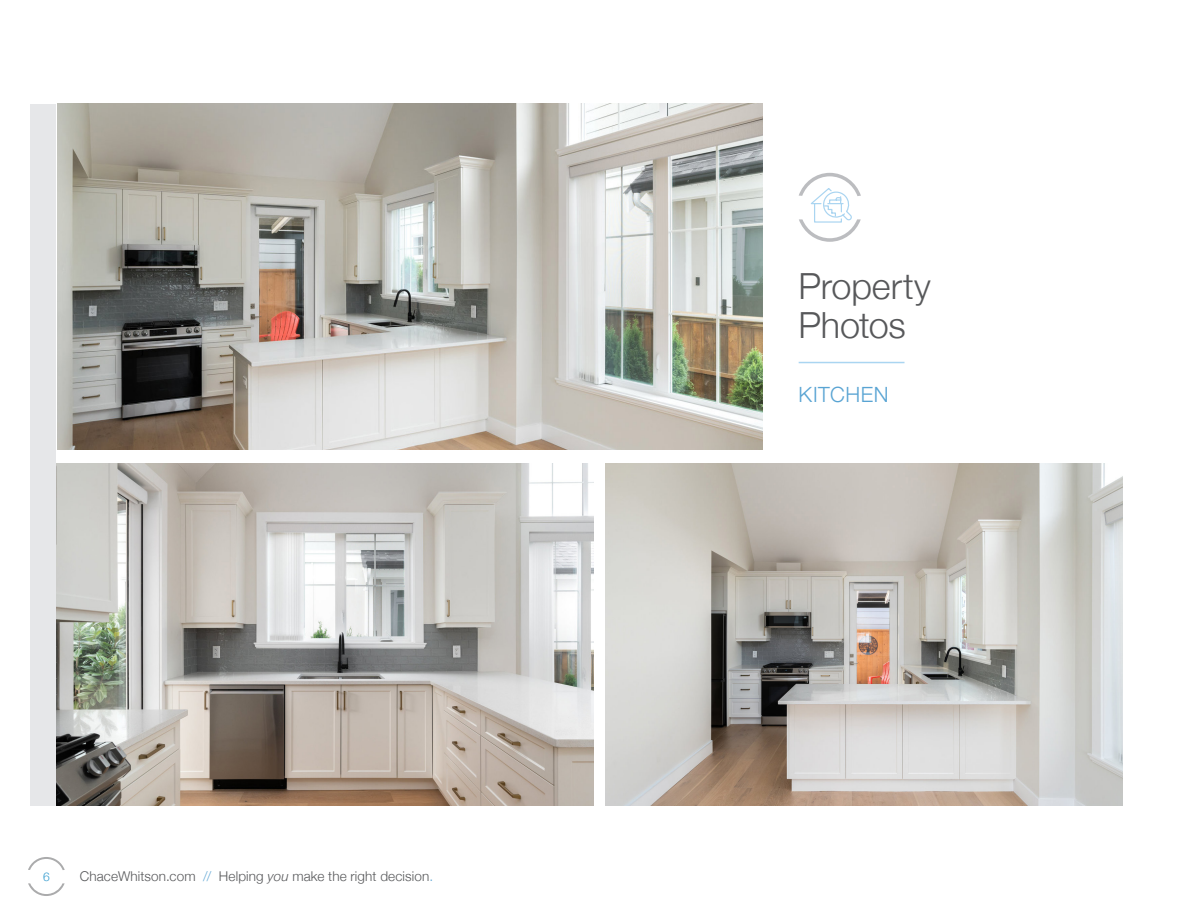
<style>
.page{position:relative;width:1188px;height:918px;background:#fff}
.page>*{position:absolute;margin:0;border:0;box-sizing:border-box;transform-origin:0 0}
.t1{font:300 36px/39px "Helvetica Neue";letter-spacing:-.005em;color:#57585a}
.t2{font:300 21px "Helvetica Neue";letter-spacing:.03em;color:#59a4d3}
.t3{font:300 13.5px "Helvetica Neue";letter-spacing:.01em;color:#57585a}
.t4{font:300 12px "Helvetica Neue";color:#2f99cd}
.s1{color:#62a8d5}
.s2{font-style:italic}
</style>
<div class="page">
<svg style="left:28px;top:857px;width:37px;height:13px"></svg>
<svg style="left:28px;top:883px;width:37px;height:13px"></svg>
<img style="left:57px;top:104px;width:705px;height:346px">
<img style="left:605px;top:463px;width:518px;height:343px">
<img style="left:55px;top:463px;width:539px;height:343px">
<hr style="left:799px;top:362px;width:106px;height:1px;background:#aad5f1">
<svg style="left:799px;top:173px;width:62px;height:69px"></svg>
<div style="left:30px;top:104px;width:25px;height:702px;background:#e6e7e9"></div>
<p class="t4" style="left:43px;top:867px;width:8px">6</p>
<p class="t3" style="left:80px;top:865px;width:355px">ChaceWhitson.com <span class="s1">//</span> Helping <span class="s2">you</span> make the right decision<span class="s1">.</span></p>
<p class="t1" style="left:799px;top:264px;width:134px">Property<br>Photos</p>
<p class="t2" style="left:799px;top:377px;width:91px">KITCHEN</p>
</div>
